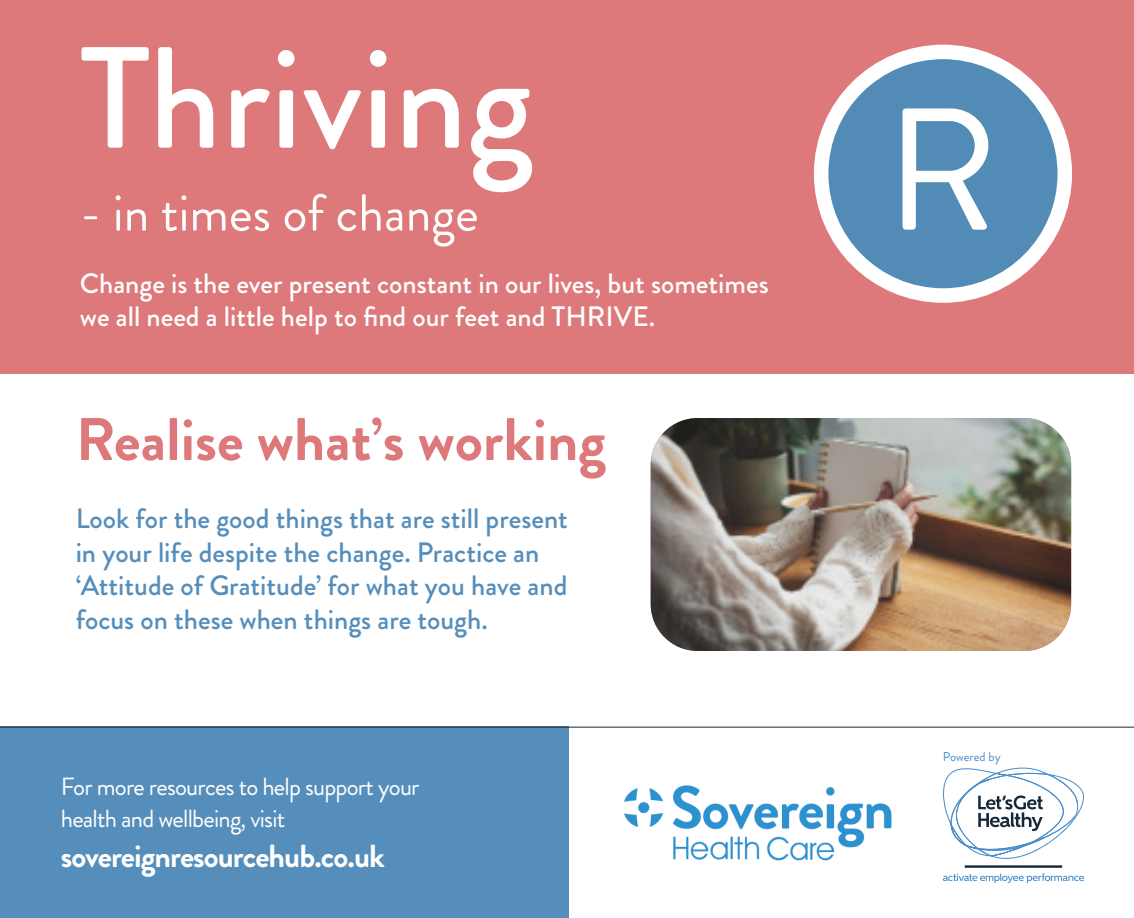
<style>
.page{position:relative;width:1134px;height:918px;background:#fff}
.page>*{position:absolute;margin:0;border:0;box-sizing:border-box;transform-origin:0 0}
.t1{font:173.08px "Brandon Grotesque";color:#fff}
.t2{font:500 143.59px "Brandon Grotesque";color:#fff}
.t3{font:700 60.02px "Brandon Grotesque";color:#dd787b}
.t4{font:51.71px "Brandon Grotesque";color:#fff}
.t5{font:700 31.85px "Brandon Grotesque";letter-spacing:-.03em;color:#fff}
.t6{font:500 28px/33.6px "Brandon Grotesque";color:#558ebb}
.t7{font:500 28px/33.6px "Brandon Grotesque";color:#fff}
.t8{font:24.76px/31.4px "Brandon Grotesque";letter-spacing:-.03em;color:#fff}
.t9{font:12.69px "Brandon Grotesque";color:#488ecb}
</style>
<div class="page">
<div style="left:0;top:726px;width:568px;height:192px;background:#558ebb"></div>
<img style="left:624px;top:785px;width:268px;height:76px">
<svg style="left:943px;top:767px;width:141px;height:92px"></svg>
<svg style="left:943px;top:873px;width:141px;height:10px"></svg>
<hr style="left:964px;top:865px;width:98px;height:3px;background:#172938">
<hr style="left:0;top:726px;width:1134px;height:1px;background:#222">
<div style="left:0;top:0;width:1134px;height:373px;background:#dd787b"></div>
<div style="left:821px;top:52px;width:243px;height:243px;background:#528bb6;border-radius:50%"></div>
<div style="left:814px;top:45px;width:258px;height:258px;border:15px solid #fff;border-radius:50%"></div>
<img style="left:650px;top:418px;width:421px;height:233px">
<p class="t2" style="left:80px;top:-1px;width:455px">Thriving</p>
<p class="t4" style="left:80px;top:177px;width:400px">- in times of change</p>
<p class="t7" style="left:80px;top:266px;width:690px">Change is the ever present constant in our lives, but sometimes we all need a little help to find our feet and THRIVE.</p>
<p class="t3" style="left:76px;top:397px;width:532px">Realise what’s working</p>
<p class="t6" style="left:76px;top:502px;width:493px">Look for the good things that are still present in your life despite the change. Practice an ‘Attitude of Gratitude’ for what you have and focus on these when things are tough.</p>
<p class="t8" style="left:61px;top:771px;width:360px">For more resources to help support your health and wellbeing, visit</p>
<p class="t5" style="left:61px;top:834px;width:325px">sovereignresourcehub.co.uk</p>
<p class="t1" style="left:884px;top:51px;width:116px">R</p>
<p class="t9" style="left:943px;top:747px;width:59px">Powered by</p>
</div>
